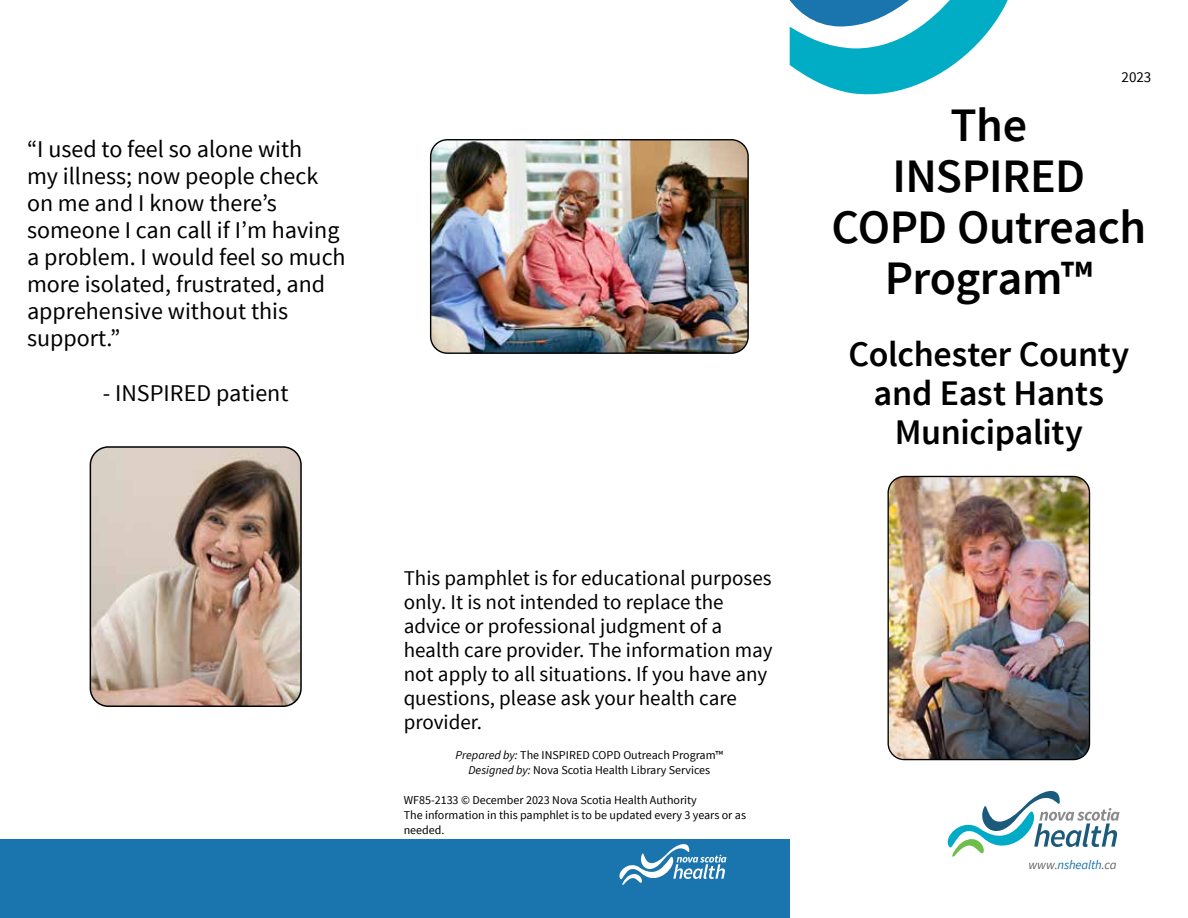
<style>
.page{position:relative;width:1188px;height:918px;background:#fff}
.page>*{position:absolute;margin:0;border:0;box-sizing:border-box;transform-origin:0 0}
.Pamphlet_Title{font:600 48px/51px "Source Sans Pro";letter-spacing:-.01em;color:#000;text-align:center}
.Headings_-_centred{font:600 36px/39px "Source Sans Pro";letter-spacing:-.01em;color:#000;text-align:center}
.body_text{font:24px/27px "Source Sans Pro";color:#000}
.body_text-2{font:21px/24px "Source Sans Pro";color:#000}
.page{font:15px "Source Sans Pro";color:#000}
.t1{font:italic 12.75px "Source Sans Pro";letter-spacing:-.01em;color:#1a74ad}
.body_text-3{font:12px/15px "Source Sans Pro";color:#000}
.s1{font-style:italic}
.s2{color:#636466}
</style>
<div class="page">
<img style="left:888px;top:476px;width:202px;height:284px">
<div style="left:888px;top:476px;width:202px;height:284px;border:1px solid #000;border-radius:16px"></div>
<img style="left:90px;top:449px;width:209px;height:257px">
<div style="left:90px;top:446px;width:212px;height:261px;border:2px solid #000;border-radius:18px"></div>
<img style="left:431px;top:140px;width:316px;height:213px">
<div style="left:430px;top:139px;width:319px;height:215px;border:1px solid #000;border-radius:17px"></div>
<div style="left:0;top:840px;width:790px;height:78px;background:#1a74ad"></div>
<svg style="left:789px;top:0;width:219px;height:95px"></svg>
<svg style="left:619px;top:844px;width:107px;height:41px"></svg>
<svg style="left:948px;top:791px;width:172px;height:66px"></svg>
<p class="body_text" style="left:27px;top:136px;width:320px">“I used to feel so alone with<br>my illness; now people check on me and I know there’s someone I can call if I’m having a problem. I would feel so much more isolated, frustrated, and apprehensive without this support.”</p>
<p class="body_text" style="left:103px;top:380px;width:187px">- INSPIRED patient</p>
<p class="body_text-2" style="left:404px;top:566px;width:370px">This pamphlet is for educational purposes only. It is not intended to replace the advice or professional judgment of a health care provider. The information may not apply to all situations. If you have any questions, please ask your health care provider.</p>
<p class="body_text-3" style="left:456px;top:748px;width:269px"><span class="s1">Prepared by:</span> The INSPIRED COPD Outreach Program™</p>
<p class="body_text-3" style="left:468px;top:763px;width:243px"><span class="s1">Designed by:</span> Nova Scotia Health Library Services</p>
<p class="body_text-3" style="left:404px;top:793px;width:295px">WF85-2133 © December 2023 Nova Scotia Health Authority</p>
<p class="body_text-3" style="left:404px;top:808px;width:344px">The information in this pamphlet is to be updated every 3 years or as needed.</p>
<p class="page" style="left:1122px;top:68px;width:31px">2023</p>
<p class="Pamphlet_Title" style="left:951px;top:101px;width:78px">The</p>
<p class="Pamphlet_Title" style="left:893px;top:152px;width:194px">INSPIRED</p>
<p class="Pamphlet_Title" style="left:832px;top:203px;width:316px">COPD Outreach<br>Program™</p>
<p class="Headings_-_centred" style="left:848px;top:336px;width:283px">Colchester County and East Hants<br>Municipality</p>
<p class="t1" style="left:1028px;top:857px;width:90px"><span class="s2">www.</span>nshealth<span class="s2">.ca</span></p>
</div>
